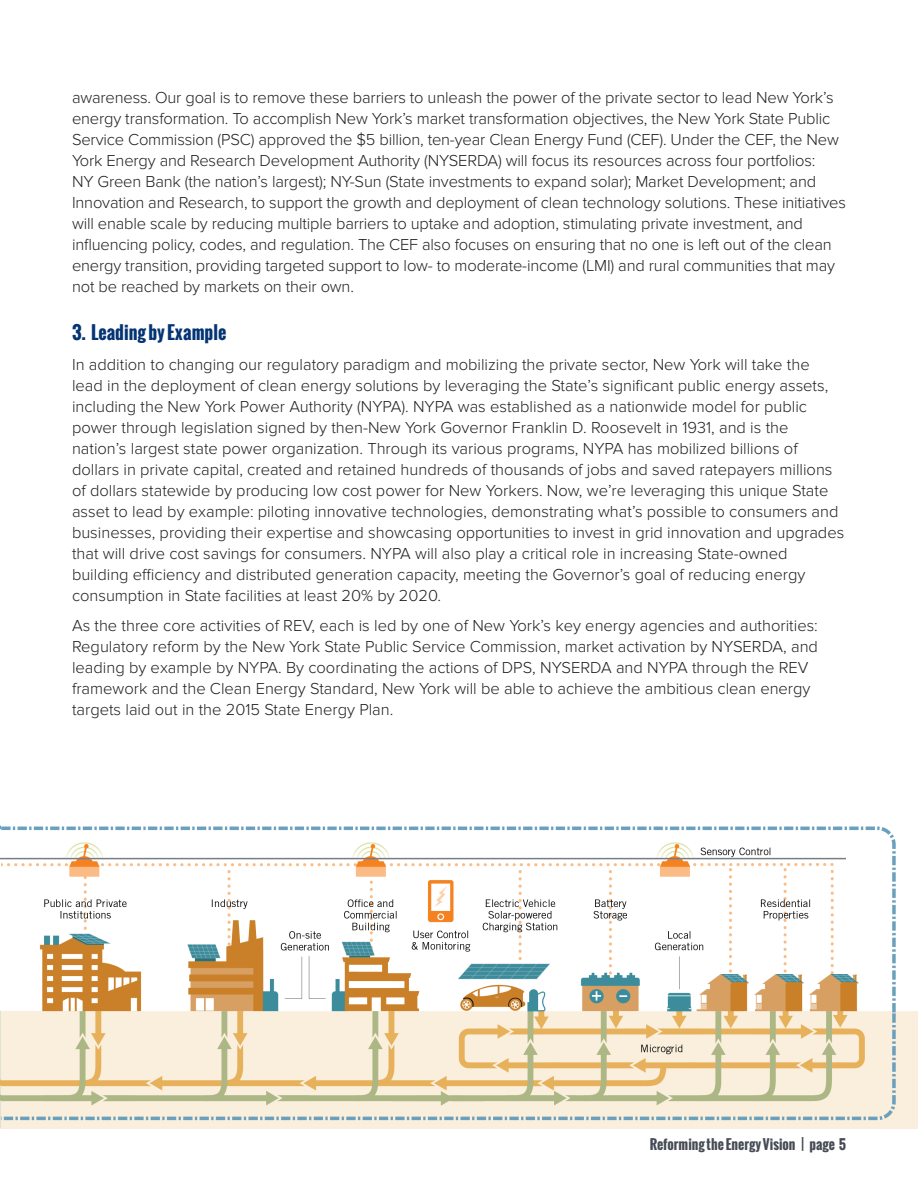
<style>
.page{position:relative;width:918px;height:1188px;background:#fff}
.page>*{position:absolute;margin:0;border:0;box-sizing:border-box;transform-origin:0 0}
.t1{font:700 18px "Oswald";color:#053474}
.t2{font:300 16.5px/21px "Proxima Nova";color:#231f20}
.t3{font:700 13.5px "Oswald";color:#464b54}
</style>
<div class="page">
<img style="left:0;top:825px;width:1px;height:304px">
<img style="left:1px;top:826px;width:917px;height:303px">
<hr style="left:0;top:858px;width:846px;height:1px;background:#787d83">
<p class="t2" style="left:72px;top:87px;width:776px">awareness. Our goal is to remove these barriers to unleash the power of the private sector to lead New York’s energy transformation. To accomplish New York’s market transformation objectives, the New York State Public Service Commission (PSC) approved the $5 billion, ten-year Clean Energy Fund (CEF). Under the CEF, the New York Energy and Research Development Authority (NYSERDA) will focus its resources across four portfolios:<br>NY Green Bank (the nation’s largest); NY-Sun (State investments to expand solar); Market Development; and Innovation and Research, to support the growth and deployment of clean technology solutions. These initiatives will enable scale by reducing multiple barriers to uptake and adoption, stimulating private investment, and influencing policy, codes, and regulation. The CEF also focuses on ensuring that no one is left out of the clean energy transition, providing targeted support to low- to moderate-income (LMI) and rural communities that may not be reached by markets on their own.</p>
<p class="t1" style="left:72px;top:319px;width:156px">3. Leading by Example</p>
<p class="t2" style="left:72px;top:354px;width:774px">In addition to changing our regulatory paradigm and mobilizing the private sector, New York will take the lead in the deployment of clean energy solutions by leveraging the State’s significant public energy assets, including the New York Power Authority (NYPA). NYPA was established as a nationwide model for public power through legislation signed by then-New York Governor Franklin D. Roosevelt in 1931, and is the nation’s largest state power organization. Through its various programs, NYPA has mobilized billions of dollars in private capital, created and retained hundreds of thousands of jobs and saved ratepayers millions of dollars statewide by producing low cost power for New Yorkers. Now, we’re leveraging this unique State asset to lead by example: piloting innovative technologies, demonstrating what’s possible to consumers and businesses, providing their expertise and showcasing opportunities to invest in grid innovation and upgrades that will drive cost savings for consumers. NYPA will also play a critical role in increasing State-owned building efficiency and distributed generation capacity, meeting the Governor’s goal of reducing energy consumption in State facilities at least 20% by 2020.</p>
<p class="t2" style="left:72px;top:615px;width:748px">As the three core activities of REV, each is led by one of New York’s key energy agencies and authorities:<br>Regulatory reform by the New York State Public Service Commission, market activation by NYSERDA, and leading by example by NYPA. By coordinating the actions of DPS, NYSERDA and NYPA through the REV framework and the Clean Energy Standard, New York will be able to achieve the ambitious clean energy targets laid out in the 2015 State Energy Plan.</p>
<p class="t3" style="left:650px;top:1134px;width:198px">Reforming the Energy Vision | page 5</p>
</div>
